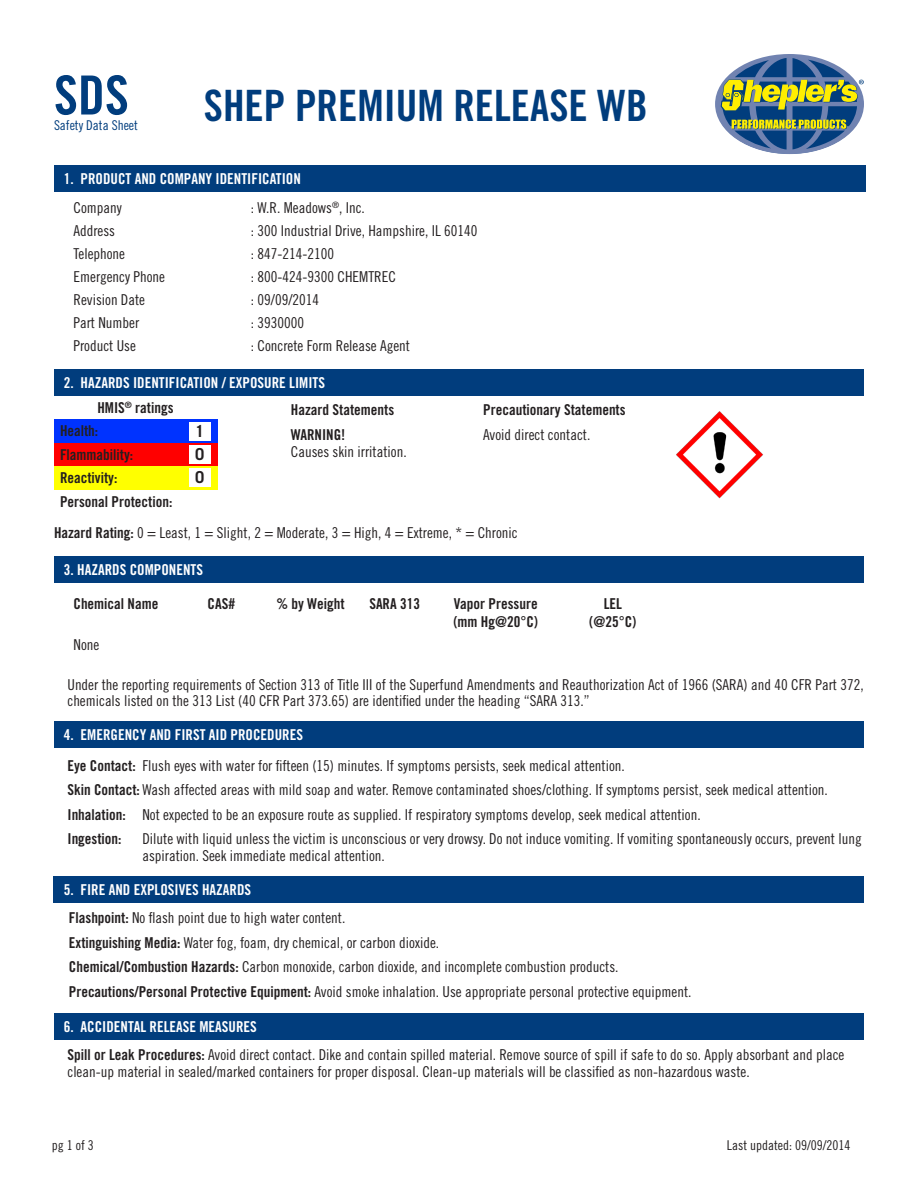
<style>
.page{position:relative;width:918px;height:1188px;background:#fff}
.page>*{position:absolute;margin:0;border:0;box-sizing:border-box;transform-origin:0 0}
.t1{font:54px "Trade Gothic LT Std Bd Cn 20";color:#013d7d}
.t2{font:43.2px "Trade Gothic LT Std Bd Cn 20";color:#013d7d}
.cHART_tEXT{font:700 16.5px "Trade Gothic LT Std";color:#231f20}
.Body_Text{font:15px/16.5px "Trade Gothic LT Std Cn 18";color:#231f20}
.Body_Text-2{font:15px "Trade Gothic LT Std Bd Cn 20";color:#231f20}
.Section_Header{font:15px "Trade Gothic LT Std Bd Cn 20";color:#fff}
.cHART_tEXT-2{font:13.5px "Trade Gothic LT Std Cn 18";color:#231f20}
.t3{font:13.5px "Trade Gothic LT Std Cn 18";color:#013d7d}
.s1{font-family:"Trade Gothic LT Std Bd Cn 20"}
</style>
<div class="page">
<svg style="left:715px;top:54px;width:149px;height:100px"></svg>
<div style="left:54px;top:419px;width:163px;height:24px;background:#03f"></div>
<div style="left:54px;top:443px;width:163px;height:24px;background:#f00"></div>
<div style="left:54px;top:467px;width:163px;height:23px;background:#ff0"></div>
<div style="left:54px;top:165px;width:811px;height:27px;background:#013d7d"></div>
<div style="left:54px;top:369px;width:810px;height:27px;background:#013d7d"></div>
<div style="left:54px;top:556px;width:810px;height:27px;background:#013d7d"></div>
<div style="left:54px;top:721px;width:810px;height:27px;background:#013d7d"></div>
<div style="left:54px;top:876px;width:810px;height:27px;background:#013d7d"></div>
<img style="left:676px;top:411px;width:87px;height:88px">
<div style="left:189px;top:468px;width:21px;height:18px;background:#fff"></div>
<div style="left:189px;top:445px;width:21px;height:18px;background:#fff"></div>
<div style="left:189px;top:422px;width:21px;height:18px;background:#fff"></div>
<div style="left:54px;top:1013px;width:810px;height:27px;background:#013d7d"></div>
<h1 class="t1" style="left:54px;top:62px;width:76px">SDS</h1>
<p class="t3" style="left:54px;top:117px;width:85px">Safety Data Sheet</p>
<h2 class="t2" style="left:204px;top:80px;width:445px">SHEP PREMIUM RELEASE WB</h2>
<p class="Section_Header" style="left:64px;top:169px;width:238px">1. PRODUCT AND COMPANY IDENTIFICATION</p>
<p class="Body_Text" style="left:74px;top:200px;width:50px">Company</p>
<p class="Body_Text" style="left:251px;top:200px;width:115px">: W.R. Meadows<sup>®</sup>, Inc.</p>
<p class="Body_Text" style="left:74px;top:223px;width:43px">Address</p>
<p class="Body_Text" style="left:251px;top:223px;width:228px">: 300 Industrial Drive, Hampshire, IL 60140</p>
<p class="Body_Text" style="left:74px;top:245px;width:53px">Telephone</p>
<p class="Body_Text" style="left:251px;top:245px;width:85px">: 847-214-2100</p>
<p class="Body_Text" style="left:74px;top:269px;width:93px">Emergency Phone</p>
<p class="Body_Text" style="left:251px;top:269px;width:146px">: 800-424-9300 CHEMTREC</p>
<p class="Body_Text" style="left:74px;top:291px;width:73px">Revision Date</p>
<p class="Body_Text" style="left:251px;top:291px;width:70px">: 09/09/2014</p>
<p class="Body_Text" style="left:74px;top:314px;width:67px">Part Number</p>
<p class="Body_Text" style="left:251px;top:314px;width:55px">: 3930000</p>
<p class="Body_Text" style="left:74px;top:337px;width:64px">Product Use</p>
<p class="Body_Text" style="left:251px;top:337px;width:161px">: Concrete Form Release Agent</p>
<p class="Section_Header" style="left:64px;top:373px;width:263px">2. HAZARDS IDENTIFICATION / EXPOSURE LIMITS</p>
<p class="Body_Text-2" style="left:97px;top:399px;width:78px">HMIS<sup>®</sup> ratings</p>
<p class="Body_Text-2" style="left:291px;top:401px;width:105px">Hazard Statements</p>
<p class="Body_Text-2" style="left:291px;top:426px;width:56px">WARNING!</p>
<p class="Body_Text" style="left:291px;top:443px;width:117px">Causes skin irritation.</p>
<p class="Body_Text-2" style="left:483px;top:401px;width:144px">Precautionary Statements</p>
<p class="Body_Text" style="left:483px;top:426px;width:109px">Avoid direct contact.</p>
<p class="cHART_tEXT" style="left:195px;top:421px;width:11px">1</p>
<p class="Body_Text-2" style="left:60px;top:422px;width:40px">Health:</p>
<p class="Body_Text-2" style="left:60px;top:445px;width:75px">Flammability:</p>
<p class="Body_Text-2" style="left:60px;top:469px;width:59px">Reactivity:</p>
<p class="Body_Text-2" style="left:60px;top:492px;width:114px">Personal Protection:</p>
<p class="Body_Text" style="left:54px;top:524px;width:465px"><span class="s1">Hazard Rating:</span> 0 = Least, 1 = Slight, 2 = Moderate, 3 = High, 4 = Extreme, * = Chronic</p>
<p class="cHART_tEXT" style="left:195px;top:444px;width:11px">0</p>
<p class="cHART_tEXT" style="left:195px;top:467px;width:11px">0</p>
<p class="Section_Header" style="left:64px;top:561px;width:141px">3. HAZARDS COMPONENTS</p>
<p class="Body_Text-2" style="left:74px;top:595px;width:86px">Chemical Name</p>
<p class="Body_Text-2" style="left:208px;top:595px;width:29px">CAS#</p>
<p class="Body_Text-2" style="left:276px;top:595px;width:70px">% by Weight</p>
<p class="Body_Text-2" style="left:369px;top:595px;width:52px">SARA 313</p>
<p class="Body_Text-2" style="left:454px;top:595px;width:86px">Vapor Pressure</p>
<p class="Body_Text-2" style="left:453px;top:613px;width:86px">(mm Hg@20°C)</p>
<p class="Body_Text-2" style="left:604px;top:595px;width:20px">LEL</p>
<p class="Body_Text-2" style="left:589px;top:613px;width:49px">(@25°C)</p>
<p class="Body_Text" style="left:74px;top:637px;width:27px">None</p>
<p class="Body_Text" style="left:68px;top:676px;width:798px">Under the reporting requirements of Section 313 of Title III of the Superfund Amendments and Reauthorization Act of 1966 (SARA) and 40 CFR Part 372, chemicals listed on the 313 List (40 CFR Part 373.65) are identified under the heading “SARA 313.”</p>
<p class="Section_Header" style="left:64px;top:725px;width:241px">4. EMERGENCY AND FIRST AID PROCEDURES</p>
<p class="Body_Text" style="left:68px;top:757px;width:559px"><span class="s1">Eye Contact:</span> Flush eyes with water for fifteen (15) minutes. If symptoms persists, seek medical attention.</p>
<p class="Body_Text" style="left:68px;top:781px;width:762px"><span class="s1">Skin Contact:</span> Wash affected areas with mild soap and water. Remove contaminated shoes/clothing. If symptoms persist, seek medical attention.</p>
<p class="Body_Text" style="left:68px;top:806px;width:635px"><span class="s1">Inhalation:</span> Not expected to be an exposure route as supplied. If respiratory symptoms develop, seek medical attention.</p>
<p class="Body_Text-2" style="left:68px;top:830px;width:56px">Ingestion:</p>
<p class="Body_Text" style="left:142px;top:831px;width:721px">Dilute with liquid unless the victim is unconscious or very drowsy. Do not induce vomiting. If vomiting spontaneously occurs, prevent lung</p>
<p class="Body_Text" style="left:142px;top:847px;width:244px">aspiration. Seek immediate medical attention.</p>
<p class="Section_Header" style="left:64px;top:881px;width:189px">5. FIRE AND EXPLOSIVES HAZARDS</p>
<p class="Body_Text" style="left:69px;top:910px;width:278px"><span class="s1">Flashpoint:</span> No flash point due to high water content.</p>
<p class="Body_Text" style="left:69px;top:934px;width:372px"><span class="s1">Extinguishing Media:</span> Water fog, foam, dry chemical, or carbon dioxide.</p>
<p class="Body_Text" style="left:69px;top:959px;width:551px"><span class="s1">Chemical/Combustion Hazards:</span> Carbon monoxide, carbon dioxide, and incomplete combustion products.</p>
<p class="Body_Text" style="left:69px;top:983px;width:624px"><span class="s1">Precautions/Personal Protective Equipment:</span> Avoid smoke inhalation. Use appropriate personal protective equipment.</p>
<p class="Section_Header" style="left:64px;top:1018px;width:194px">6. ACCIDENTAL RELEASE MEASURES</p>
<p class="Body_Text" style="left:68px;top:1046px;width:778px"><span class="s1">Spill or Leak Procedures:</span> Avoid direct contact. Dike and contain spilled material. Remove source of spill if safe to do so. Apply absorbant and place clean-up material in sealed/marked containers for proper disposal. Clean-up materials will be classified as non-hazardous waste.</p>
<p class="cHART_tEXT-2" style="left:52px;top:1137px;width:43px">pg 1 of 3</p>
<p class="cHART_tEXT-2" style="left:727px;top:1137px;width:125px">Last updated: 09/09/2014</p>
</div>
